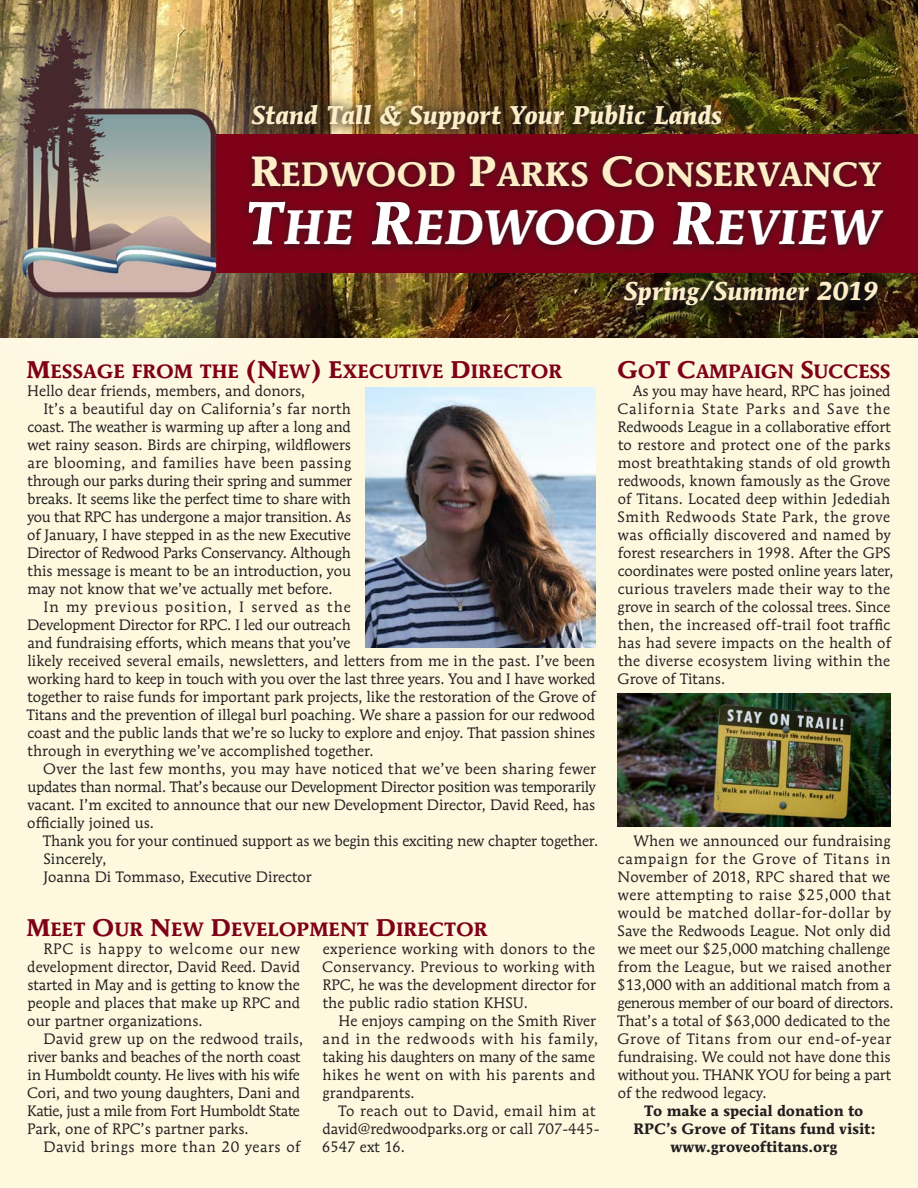
<style>
.page{position:relative;width:918px;height:1188px;background:#fef8df}
.page>*{position:absolute;margin:0;border:0;box-sizing:border-box;transform-origin:0 0}
.t1{font:48px "Mendoza Roman Bold Italic SC800";color:#fff}
.t2{font:33.6px "Mendoza Roman Bold SC800";color:#feeec8}
.t3{font:italic 700 25.5px "Mendoza Roman";color:#feeec8}
.RPC_header{font:19.2px "Mendoza Roman Bold SC800";color:#7f0118}
.RPC_body{font:15px/18px "Mendoza Roman";color:#231f20}
.RPC_body-2{font:700 15px/18px "Mendoza Roman";color:#231f20;text-align:center}
.RPC_body-3{font:15px "Mendoza Roman";letter-spacing:.035em;color:#231f20}
.s1{font-size:42px}
.s2{font-size:60px}
.s3{font-size:24px}
</style>
<div class="page">
<img style="left:368px;top:0;width:550px;height:338px">
<div style="left:0;top:0;width:368px;height:450px;background:#fff;opacity:.8"></div>
<img style="left:0;top:17px;width:280px;height:288px">
<svg style="left:122px;top:134px;width:796px;height:138px;background:#8e3946"></svg>
<div style="left:241px;top:150px;width:650px;height:104px;background:#231f20;opacity:.6"></div>
<div style="left:241px;top:94px;width:491px;height:47px;background:#231f20;opacity:.6"></div>
<div style="left:613px;top:271px;width:276px;height:47px;background:#231f20;opacity:.6"></div>
<img style="left:365px;top:388px;width:231px;height:260px">
<img style="left:617px;top:693px;width:274px;height:134px">
<h3 class="t3" style="left:252px;top:99px;width:471px">Stand Tall &amp; Support Your Public Lands</h3>
<h2 class="t2" style="left:251px;top:153px;width:632px"><span class="s1">R</span>EDWOOD <span class="s1">P</span>ARKS <span class="s1">C</span>ONSERVANCY</h2>
<h1 class="t1" style="left:245px;top:198px;width:638px"><span class="s2">T</span>HE <span class="s2">R</span>EDWOOD <span class="s2">R</span>EVIEW</h1>
<h3 class="t3" style="left:624px;top:275px;width:256px">Spring/Summer 2019</h3>
<p class="RPC_header" style="left:27px;top:359px;width:537px"><span class="s3">M</span>ESSAGE FROM THE <span class="s3">(N</span>EW<span class="s3">) E</span>XECUTIVE <span class="s3">D</span>IRECTOR</p>
<p class="RPC_body" style="left:27px;top:382px;width:280px">Hello dear friends, members, and donors,</p>
<p class="RPC_body" style="left:27px;top:400px;width:326px;text-align:justify;text-indent:16px">It’s a beautiful day on California’s far north coast. The weather is warming up after a long and wet rainy season. Birds are chirping, wildflowers are blooming, and families have been passing through our parks during their spring and summer breaks. It seems like the perfect time to share with you that RPC has undergone a major transition. As of January, I have stepped in as the new Executive Director of Redwood Parks Conservancy. Although this message is meant to be an introduction, you may not know that we’ve actually met before.</p>
<p class="RPC_body" style="left:27px;top:598px;width:570px;text-indent:16px">In my previous position, I served as the<br>Development Director for RPC. I led our outreach<br>and fundraising efforts, which means that you’ve<br>likely received several emails, newsletters, and letters from me in the past. I’ve been working hard to keep in touch with you over the last three years. You and I have worked together to raise funds for important park projects, like the restoration of the Grove of Titans and the prevention of illegal burl poaching. We share a passion for our redwood coast and the public lands that we’re so lucky to explore and enjoy. That passion shines through in everything we’ve accomplished together.</p>
<p class="RPC_body" style="left:27px;top:760px;width:570px;text-align:justify;text-indent:16px">Over the last few months, you may have noticed that we’ve been sharing fewer updates than normal. That’s because our Development Director position was temporarily vacant. I’m excited to announce that our new Development Director, David Reed, has officially joined us.</p>
<p class="RPC_body" style="left:43px;top:832px;width:557px">Thank you for your continued support as we begin this exciting new chapter together.</p>
<p class="RPC_body" style="left:43px;top:850px;width:65px">Sincerely,</p>
<p class="RPC_body" style="left:43px;top:868px;width:270px">Joanna Di Tommaso, Executive Director</p>
<p class="RPC_header" style="left:27px;top:917px;width:462px"><span class="s3">M</span>EET <span class="s3">O</span>UR <span class="s3">N</span>EW <span class="s3">D</span>EVELOPMENT <span class="s3">D</span>IRECTOR</p>
<p class="RPC_body" style="left:27px;top:940px;width:274px;text-align:justify;text-indent:16px">RPC is happy to welcome our new development director, David Reed. David started in May and is getting to know the people and places that make up RPC and our partner organizations.</p>
<p class="RPC_body" style="left:27px;top:1030px;width:278px;text-indent:16px">David grew up on the redwood trails, river banks and beaches of the north coast in Humboldt county. He lives with his wife Cori, and two young daughters, Dani and Katie, just a mile from Fort Humboldt State Park, one of RPC’s partner parks.</p>
<p class="RPC_body-3" style="left:43px;top:1138px;width:259px">David brings more than 20 years of</p>
<p class="RPC_body" style="left:322px;top:940px;width:275px;text-align:justify">experience working with donors to the Conservancy. Previous to working with RPC, he was the development director for the public radio station KHSU.</p>
<p class="RPC_body" style="left:322px;top:1012px;width:278px;text-indent:16px">He enjoys camping on the Smith River and in the redwoods with his family, taking his daughters on many of the same hikes he went on with his parents and grandparents.</p>
<p class="RPC_body" style="left:322px;top:1102px;width:279px;text-indent:17px">To reach out to David, email him at david@redwoodparks.org or call 707-445-<br>6547 ext 16.</p>
<p class="RPC_header" style="left:617px;top:359px;width:275px"><span class="s3">G</span>O<span class="s3">T C</span>AMPAIGN <span class="s3">S</span>UCCESS</p>
<p class="RPC_body" style="left:617px;top:382px;width:278px;text-indent:15px">As you may have heard, RPC has joined California State Parks and Save the Redwoods League in a collaborative effort to restore and protect one of the parks most breathtaking stands of old growth redwoods, known famously as the Grove of Titans. Located deep within Jedediah Smith Redwoods State Park, the grove was officially discovered and named by forest researchers in 1998. After the GPS coordinates were posted online years later, curious travelers made their way to the grove in search of the colossal trees. Since then, the increased off-trail foot traffic has had severe impacts on the health of the diverse ecosystem living within the Grove of Titans.</p>
<p class="RPC_body" style="left:617px;top:832px;width:278px;text-indent:16px">When we announced our fundraising campaign for the Grove of Titans in November of 2018, RPC shared that we were attempting to raise $25,000 that would be matched dollar-for-dollar by Save the Redwoods League. Not only did we meet our $25,000 matching challenge from the League, but we raised another $13,000 with an additional match from a generous member of our board of directors.<br>That’s a total of $63,000 dedicated to the Grove of Titans from our end-of-year fundraising. We could not have done this without you. THANK YOU for being a part of the redwood legacy.</p>
<p class="RPC_body-2" style="left:633px;top:1102px;width:244px">To make a special donation to<br>RPC’s Grove of Titans fund visit:</p>
<p class="RPC_body-2" style="left:671px;top:1138px;width:169px">www.groveoftitans.org</p>
</div>
